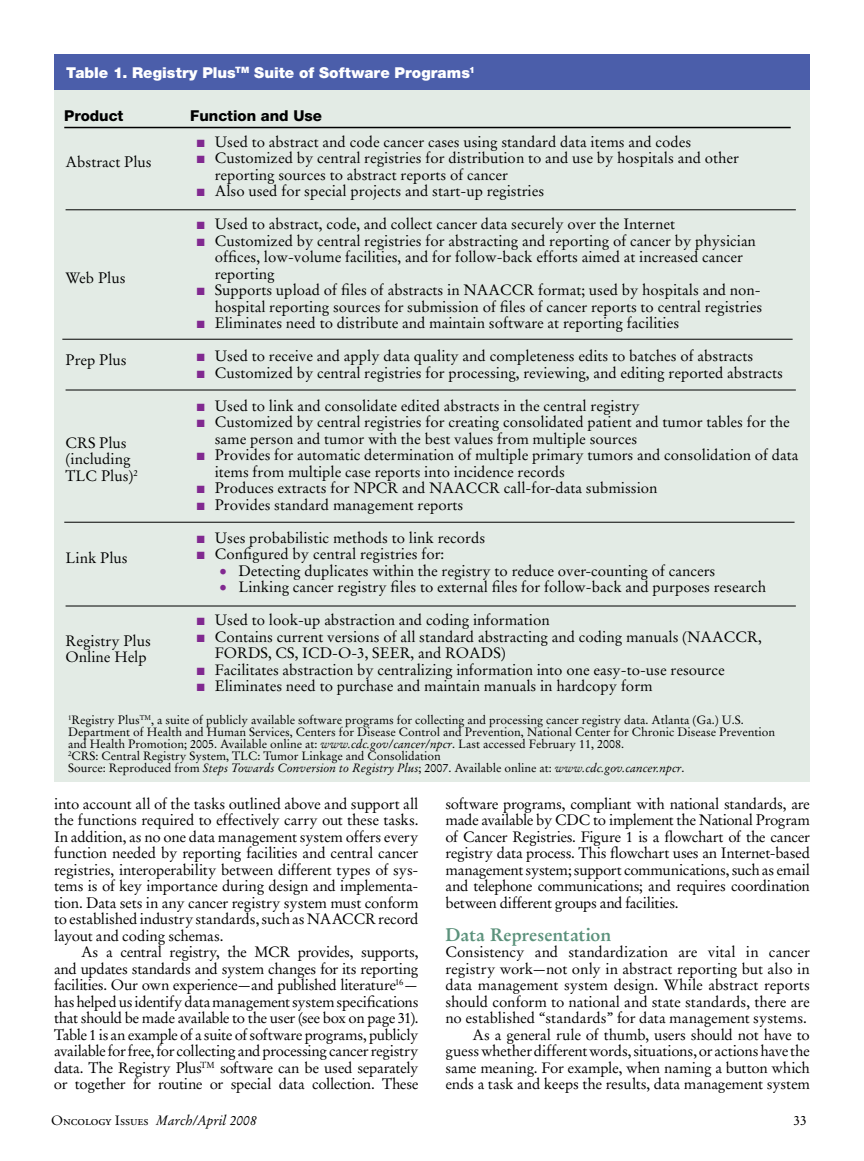
<style>
.page{position:relative;width:864px;height:1161px;background:#fff}
.page>*{position:absolute;margin:0;border:0;box-sizing:border-box;transform-origin:0 0}
.t1{font:700 18px "Stempel Garamond LT Std";letter-spacing:-.005em;color:#5c927c}
.t2{font:15px/16.5px "Stempel Garamond LT Std";color:#000}
.t3{font:900 15px "Helvetica Neue";letter-spacing:.005em;color:#fff}
.t4{font:800 15px "Helvetica Neue";color:#000}
.t5{font:italic 13.5px "Stempel Garamond LT Std";color:#000}
.t6{font:13.5px "Stempel Garamond LT Std";color:#000}
.t7{font:12px/12px "Stempel Garamond LT Std";color:#000}
.s1{color:#812990}
.s2{font-family:"Times New Roman";font-size:22.5px;color:#812990}
.s3{font-style:italic}
.s4{font-style:normal}
.s5{font-family:"Adobe Garamond Exp";font-style:normal}
</style>
<div class="page">
<div style="left:54px;top:54px;width:756px;height:728px;background:#e3ebe5"></div>
<div style="left:54px;top:54px;width:756px;height:36px;background:#4b5eaa"></div>
<hr style="left:66px;top:210px;width:730px;height:1px;background:#000">
<hr style="left:62px;top:339px;width:731px;height:1px;background:#000">
<hr style="left:66px;top:390px;width:730px;height:1px;background:#000">
<hr style="left:64px;top:522px;width:731px;height:1px;background:#000">
<hr style="left:66px;top:606px;width:730px;height:1px;background:#000">
<hr style="left:64px;top:127px;width:727px;height:1px;background:#000">
<p class="t3" style="left:66px;top:63px;width:411px">Table 1. Registry Plus<sup>TM</sup> Suite of Software Programs<sup>1</sup></p>
<p class="t4" style="left:64px;top:107px;width:61px">Product</p>
<p class="t4" style="left:190px;top:107px;width:133px">Function and Use</p>
<p class="t2" style="left:66px;top:154px;width:88px">Abstract Plus</p>
<p class="t2" style="left:66px;top:269px;width:61px">Web Plus</p>
<p class="t2" style="left:66px;top:352px;width:63px">Prep Plus</p>
<p class="t2" style="left:66px;top:434px;width:74px">CRS Plus (including<br>TLC Plus)<sup>2</sup></p>
<p class="t2" style="left:66px;top:550px;width:64px">Link Plus</p>
<p class="t2" style="left:66px;top:632px;width:87px">Registry Plus<br>Online Help</p>
<p class="t2" style="left:197px;top:133px;width:496px"><span class="s1">■</span> Used to abstract and code cancer cases using standard data items and codes</p>
<p class="t2" style="left:215px;top:150px;width:526px;text-indent:-18px"><span class="s1">■</span> Customized by central registries for distribution to and use by hospitals and other reporting sources to abstract reports of cancer</p>
<p class="t2" style="left:197px;top:183px;width:349px"><span class="s1">■</span> Also used for special projects and start-up registries</p>
<p class="t2" style="left:197px;top:216px;width:480px"><span class="s1">■</span> Used to abstract, code, and collect cancer data securely over the Internet</p>
<p class="t2" style="left:215px;top:232px;width:543px;text-indent:-18px"><span class="s1">■</span> Customized by central registries for abstracting and reporting of cancer by physician offices, low-volume facilities, and for follow-back efforts aimed at increased cancer reporting</p>
<p class="t2" style="left:197px;top:282px;width:567px;text-align:right"><span class="s1">■</span> Supports upload of files of abstracts in NAACCR format; used by hospitals and non&shy;hospital reporting sources for submission of files of cancer reports to central registries</p>
<p class="t2" style="left:197px;top:315px;width:484px"><span class="s1">■</span> Eliminates need to distribute and maintain software at reporting facilities</p>
<p class="t2" style="left:197px;top:348px;width:558px"><span class="s1">■</span> Used to receive and apply data quality and completeness edits to batches of abstracts</p>
<p class="t2" style="left:197px;top:364px;width:588px"><span class="s1">■</span> Customized by central registries for processing, reviewing, and editing reported abstracts</p>
<p class="t2" style="left:197px;top:397px;width:445px"><span class="s1">■</span> Used to link and consolidate edited abstracts in the central registry</p>
<p class="t2" style="left:215px;top:414px;width:577px;text-indent:-18px"><span class="s1">■</span> Customized by central registries for creating consolidated patient and tumor tables for the same person and tumor with the best values from multiple sources</p>
<p class="t2" style="left:215px;top:447px;width:585px;text-indent:-18px"><span class="s1">■</span> Provides for automatic determination of multiple primary tumors and consolidation of data items from multiple case reports into incidence records</p>
<p class="t2" style="left:197px;top:480px;width:462px"><span class="s1">■</span> Produces extracts for NPCR and NAACCR call-for-data submission</p>
<p class="t2" style="left:197px;top:496px;width:268px"><span class="s1">■</span> Provides standard management reports</p>
<p class="t2" style="left:197px;top:529px;width:290px"><span class="s1">■</span> Uses probabilistic methods to link records</p>
<p class="t2" style="left:197px;top:546px;width:249px"><span class="s1">■</span> Configured by central registries for:</p>
<p class="t2" style="left:219px;top:562px;width:498px"><span class="s2">•</span> Detecting duplicates within the registry to reduce over-counting of cancers</p>
<p class="t2" style="left:219px;top:579px;width:549px"><span class="s2">•</span> Linking cancer registry files to external files for follow-back and purposes research</p>
<p class="t2" style="left:197px;top:612px;width:355px"><span class="s1">■</span> Used to look-up abstraction and coding information</p>
<p class="t2" style="left:215px;top:628px;width:549px;text-indent:-18px"><span class="s1">■</span> Contains current versions of all standard abstracting and coding manuals (NAACCR,<br>FORDS, CS, ICD-O-3, SEER, and ROADS)</p>
<p class="t2" style="left:197px;top:661px;width:530px"><span class="s1">■</span> Facilitates abstraction by centralizing information into one easy-to-use resource</p>
<p class="t2" style="left:197px;top:678px;width:457px"><span class="s1">■</span> Eliminates need to purchase and maintain manuals in hardcopy form</p>
<p class="t7" style="left:68px;top:713px;width:708px"><sup>1</sup>Registry Plus<sup>TM</sup>, a suite of publicly available software programs for collecting and processing cancer registry data. Atlanta (Ga.) U.S.<br>Department of Health and Human Services, Centers for Disease Control and Prevention, National Center for Chronic Disease Prevention and Health Promotion; 2005. Available online at: <span class="s3">www.cdc.gov/cancer/npcr</span>. Last accessed February 11, 2008.<br><sup>2</sup>CRS: Central Registry System, TLC: Tumor Linkage and Consolidation<br>Source: Reproduced from <span class="s3">Steps Towards Conversion to Registry Plus</span>; 2007. Available online at: <span class="s3">www.cdc.gov.cancer.npcr</span>.</p>
<p class="t2" style="left:54px;top:795px;width:366px;text-align:justify">into account all of the tasks outlined above and support all the functions required to effectively carry out these tasks.<br>In addition, as no one data management system offers every function needed by reporting facilities and central cancer registries, interoperability between different types of sys&shy;tems is of key importance during design and implementa&shy;tion. Data sets in any cancer registry system must conform to established industry standards, such as NAACCR record layout and coding schemas.</p>
<p class="t2" style="left:54px;top:944px;width:366px;text-align:justify;text-indent:27px">As a central registry, the MCR provides, supports, and updates standards and system changes for its reporting facilities. Our own experience—and published literature<sup>16</sup>— has helped us identify data management system specifications that should be made available to the user (see box on page 31).<br>Table 1 is an example of a suite of software programs, publicly available for free, for collecting and processing cancer registry data. The Registry Plus<sup>TM</sup> software can be used separately or together for routine or special data collection. These</p>
<p class="t2" style="left:445px;top:795px;width:366px;text-align:justify">software programs, compliant with national standards, are made available by CDC to implement the National Program of Cancer Registries. Figure 1 is a flowchart of the cancer registry data process. This flowchart uses an Internet-based management system; support communications, such as email and telephone communications; and requires coordination between different groups and facilities.</p>
<p class="t1" style="left:446px;top:923px;width:167px">Data Representation</p>
<p class="t2" style="left:446px;top:944px;width:366px;text-align:right">Consistency and standardization are vital in cancer registry work—not only in abstract reporting but also in data management system design. While abstract reports should conform to national and state standards, there are no established “standards” for data management systems.<br>As a general rule of thumb, users should not have to guess whether different words, situations, or actions have the same meaning. For example, when naming a button which ends a task and keeps the results, data management system</p>
<p class="t5" style="left:51px;top:1112px;width:207px"><span class="s4">O</span><span class="s5">ncology</span> <span class="s4">I</span><span class="s5">ssues</span> March/April 2008</p>
<p class="t6" style="left:794px;top:1112px;width:15px">33</p>
</div>
